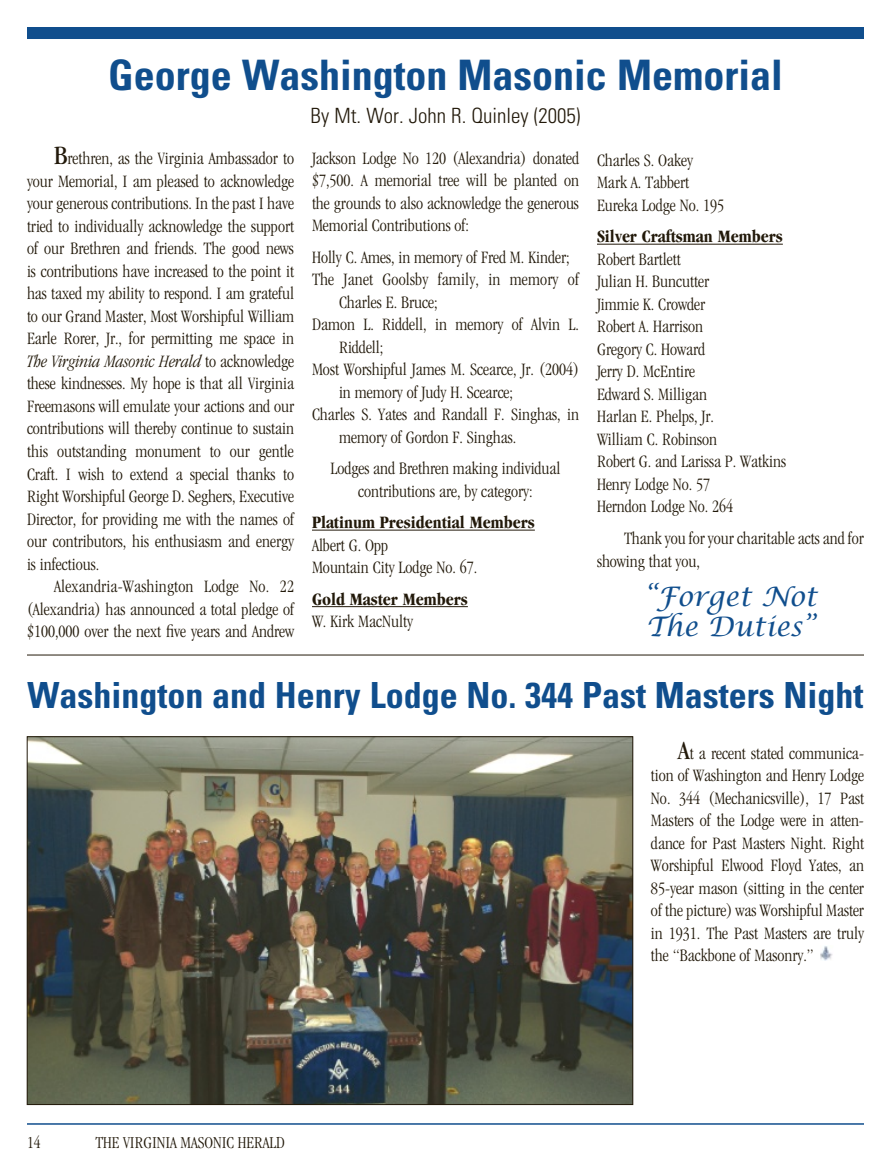
<style>
.page{position:relative;width:891px;height:1175px;background:#fff}
.page>*{position:absolute;margin:0;border:0;box-sizing:border-box;transform-origin:0 0}
.t1{font:700 condensed 42px "Univers";color:#104e8d}
.t2{font:700 condensed 36px "Univers";color:#104e8d}
.t3{font:italic 27px/30px "Lucida Calligraphy";color:#104e8d}
.t4{font:300 condensed 21px "Univers";color:#22190a}
.t5{font:300 condensed 18px/22.5px "Garamond";color:#22190a}
.t6{font:italic 300 condensed 18px "Garamond";color:#22190a}
.t7{font:700 condensed 18px/22.5px "Garamond";color:#22190a}
.t8{font:300 condensed 17.25px "Garamond";color:#22190a}
.s1{font-weight:400;font-size:27px}
.s2{font-style:normal}
.s3{font-weight:700}
.s4{font-weight:300}
</style>
<div class="page">
<div style="left:27px;top:27px;width:837px;height:12px;background:#104e8d"></div>
<hr style="left:27px;top:1123px;width:837px;height:1px;background:#104e8d">
<hr style="left:312px;top:529px;width:223px;height:1px;background:#22190a">
<hr style="left:312px;top:606px;width:156px;height:1px;background:#22190a">
<hr style="left:597px;top:244px;width:186px;height:1px;background:#22190a">
<img style="left:29px;top:738px;width:602px;height:364px">
<img style="left:820px;top:946px;width:13px;height:15px">
<hr style="left:27px;top:654px;width:837px;height:1px;background:#22190a">
<p class="t1" style="left:108px;top:59px;width:676px">George Washington Masonic Memorial</p>
<p class="t4" style="left:311px;top:108px;width:271px">By Mt. Wor. John R. Quinley (2005)</p>
<p class="t5" style="left:54px;top:149px;width:242px"><span class="s1">B</span>rethren, as the Virginia Ambassador to</p>
<p class="t5" style="left:27px;top:171px;width:269px">your Memorial, I am pleased to acknowledge</p>
<p class="t5" style="left:27px;top:194px;width:269px">your generous contributions. In the past I have</p>
<p class="t5" style="left:27px;top:216px;width:269px">tried to individually acknowledge the support</p>
<p class="t5" style="left:27px;top:239px;width:268px">of our Brethren and friends. The good news</p>
<p class="t5" style="left:27px;top:261px;width:269px">is contributions have increased to the point it</p>
<p class="t5" style="left:27px;top:284px;width:269px">has taxed my ability to respond. I am grateful</p>
<p class="t5" style="left:27px;top:306px;width:269px">to our Grand Master, Most Worshipful William</p>
<p class="t5" style="left:27px;top:329px;width:269px">Earle Rorer, Jr., for permitting me space in</p>
<p class="t6" style="left:27px;top:354px;width:269px">The Virginia Masonic Herald <span class="s2">to acknowledge</span></p>
<p class="t5" style="left:27px;top:374px;width:269px">these kindnesses. My hope is that all Virginia</p>
<p class="t5" style="left:27px;top:396px;width:269px">Freemasons will emulate your actions and our</p>
<p class="t5" style="left:27px;top:419px;width:269px">contributions will thereby continue to sustain</p>
<p class="t5" style="left:27px;top:441px;width:268px">this outstanding monument to our gentle</p>
<p class="t5" style="left:27px;top:464px;width:269px">Craft. I wish to extend a special thanks to</p>
<p class="t5" style="left:27px;top:486px;width:269px">Right Worshipful George D. Seghers, Executive</p>
<p class="t5" style="left:27px;top:509px;width:269px">Director, for providing me with the names of</p>
<p class="t5" style="left:27px;top:531px;width:269px">our contributors, his enthusiasm and energy</p>
<p class="t5" style="left:27px;top:554px;width:74px">is infectious.</p>
<p class="t5" style="left:54px;top:576px;width:242px">Alexandria-Washington Lodge No. 22</p>
<p class="t5" style="left:27px;top:599px;width:269px">(Alexandria) has announced a total pledge of</p>
<p class="t5" style="left:27px;top:621px;width:269px">$100,000 over the next five years and Andrew</p>
<p class="t5" style="left:312px;top:148px;width:269px;text-align:justify">Jackson Lodge No 120 (Alexandria) donated $7,500. A memorial tree will be planted on the grounds to also acknowledge the generous Memorial Contributions of:</p>
<p class="t5" style="left:312px;top:247px;width:259px">Holly C. Ames, in memory of Fred M. Kinder;</p>
<p class="t5" style="left:312px;top:269px;width:269px">The Janet Goolsby family, in memory of</p>
<p class="t5" style="left:339px;top:292px;width:100px">Charles E. Bruce;</p>
<p class="t5" style="left:312px;top:314px;width:269px">Damon L. Riddell, in memory of Alvin L.</p>
<p class="t5" style="left:339px;top:337px;width:46px">Riddell;</p>
<p class="t5" style="left:312px;top:359px;width:269px">Most Worshipful James M. Scearce, Jr. (2004)</p>
<p class="t5" style="left:339px;top:382px;width:176px">in memory of Judy H. Scearce;</p>
<p class="t5" style="left:312px;top:404px;width:269px">Charles S. Yates and Randall F. Singhas, in</p>
<p class="t5" style="left:339px;top:427px;width:179px">memory of Gordon F. Singhas.</p>
<p class="t5" style="left:330px;top:458px;width:232px;text-align:center">Lodges and Brethren making individual contributions are, by category:</p>
<p class="t5" style="left:312px;top:512px;width:224px"><span class="s3">Platinum Presidential Members<br></span>Albert G. Opp<br>Mountain City Lodge No. 67.</p>
<p class="t7" style="left:312px;top:589px;width:157px">Gold Master Members<br><span class="s4">W. Kirk MacNulty</span></p>
<p class="t5" style="left:597px;top:150px;width:129px">Charles S. Oakey<br>Mark A. Tabbert<br>Eureka Lodge No. 195</p>
<p class="t5" style="left:597px;top:227px;width:191px"><span class="s3">Silver Craftsman Members<br></span>Robert Bartlett<br>Julian H. Buncutter<br>Jimmie K. Crowder<br>Robert A. Harrison<br>Gregory C. Howard<br>Jerry D. McEntire<br>Edward S. Milligan<br>Harlan E. Phelps, Jr.<br>William C. Robinson<br>Robert G. and Larissa P. Watkins<br>Henry Lodge No. 57<br>Herndon Lodge No. 264</p>
<p class="t5" style="left:597px;top:528px;width:269px;text-indent:27px">Thank you for your charitable acts and for showing that you,</p>
<p class="t3" style="left:644px;top:581px;width:175px">“Forget Not<br>The Duties”</p>
<p class="t2" style="left:27px;top:681px;width:838px">Washington and Henry Lodge No. 344 Past Masters Night</p>
<p class="t5" style="left:651px;top:743px;width:215px;text-align:justify;text-indent:27px"><span class="s1">A</span>t a recent stated communica&shy;tion of Washington and Henry Lodge No. 344 (Mechanicsville), 17 Past Masters of the Lodge were in atten&shy;dance for Past Masters Night. Right Worshipful Elwood Floyd Yates, an 85-year mason (sitting in the center of the picture) was Worshipful Master in 1931. The Past Masters are truly the “Backbone of Masonry.”</p>
<p class="t8" style="left:27px;top:1135px;width:15px">14</p>
<p class="t8" style="left:96px;top:1135px;width:191px">THE VIRGINIA MASONIC HERALD</p>
</div>
